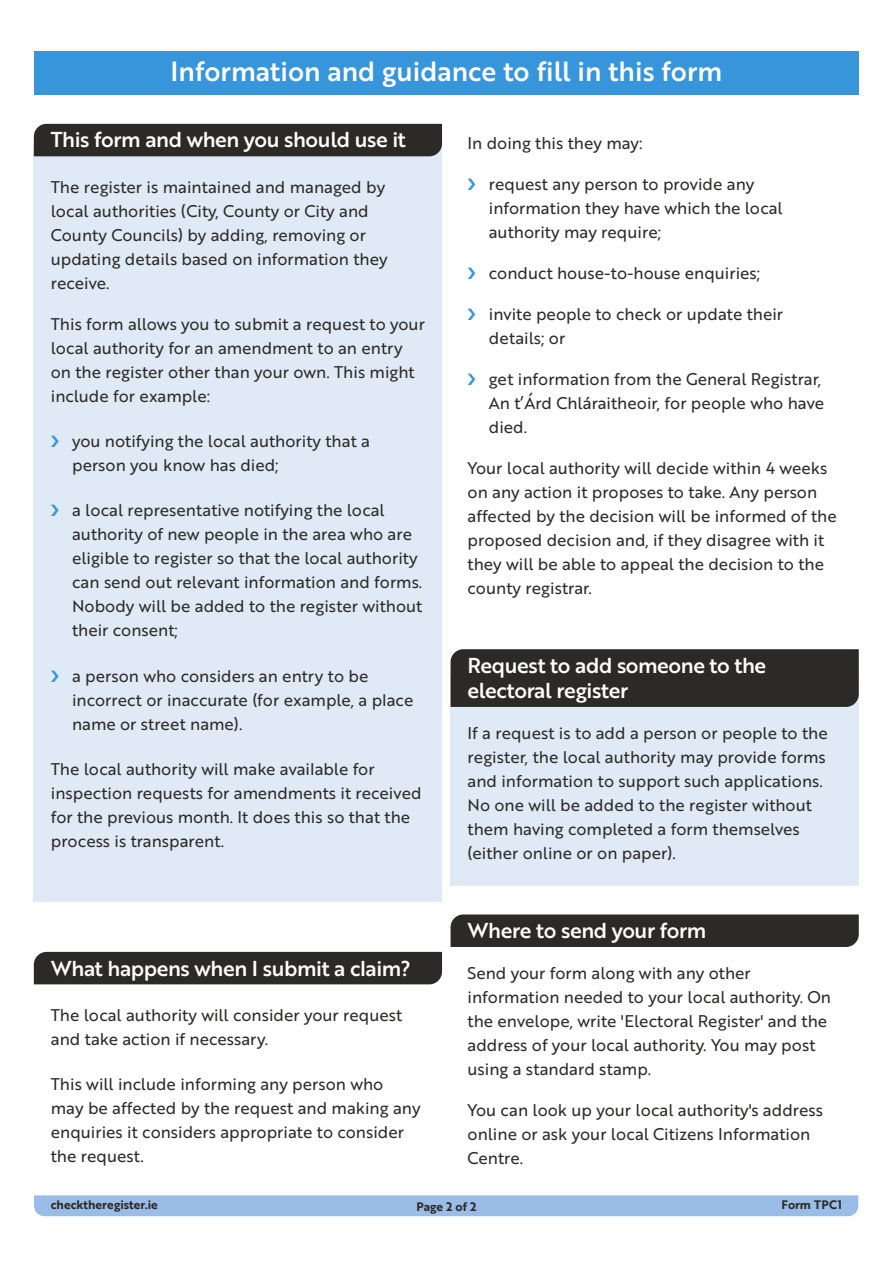
<style>
.page{position:relative;width:893px;height:1263px;background:#fff}
.page>*{position:absolute;margin:0;border:0;box-sizing:border-box;transform-origin:0 0}
.t1{font:27px "Brother 1816 Medium";color:#fff}
.t2{font:21px/25.2px "Brother 1816 Medium";letter-spacing:-.02em;color:#fff}
.Paragraph{font:16.5px/24px "Brother 1816 Regular";color:#2c2a27}
.t3{font:12px "Brother 1816 Bold";color:#2c2a27}
.t4{font:12px "Brother 1816 Bold";letter-spacing:.02em;color:#2c2a27}
</style>
<div class="page">
<div style="left:451px;top:677px;width:408px;height:209px;background:#e0eaf7"></div>
<div style="left:34px;top:145px;width:408px;height:756px;background:#e0eaf7"></div>
<div style="left:34px;top:1195px;width:824px;height:21px;background:#99bde7"></div>
<div style="left:34px;top:51px;width:825px;height:43px;background:#3695db"></div>
<div style="left:34px;top:124px;width:408px;height:32px;background:#2c2a27"></div>
<div style="left:34px;top:952px;width:408px;height:32px;background:#2c2a27"></div>
<div style="left:451px;top:649px;width:408px;height:58px;background:#2c2a27"></div>
<div style="left:451px;top:914px;width:408px;height:33px;background:#2c2a27"></div>
<h1 class="t1" style="left:171px;top:51px;width:553px">Information and guidance to fill in this form</h1>
<h2 class="t2" style="left:51px;top:127px;width:357px">This form and when you should use it</h2>
<p class="Paragraph" style="left:51px;top:174px;width:338px">The register is maintained and managed by local authorities (City, County or City and County Councils) by adding, removing or updating details based on information they receive.</p>
<p class="Paragraph" style="left:51px;top:311px;width:376px">This form allows you to submit a request to your local authority for an amendment to an entry on the register other than your own. This might include for example:</p>
<p class="Paragraph" style="left:72px;top:428px;width:299px">you notifying the local authority that a person you know has died;</p>
<p class="Paragraph" style="left:72px;top:498px;width:352px">a local representative notifying the local authority of new people in the area who are eligible to register so that the local authority can send out relevant information and forms.<br>Nobody will be added to the register without their consent;</p>
<p class="Paragraph" style="left:72px;top:663px;width:343px">a person who considers an entry to be incorrect or inaccurate (for example, a place name or street name).</p>
<p class="Paragraph" style="left:51px;top:756px;width:372px">The local authority will make available for inspection requests for amendments it received for the previous month. It does this so that the process is transparent.</p>
<h2 class="t2" style="left:51px;top:954px;width:361px">What happens when I submit a claim?</h2>
<p class="Paragraph" style="left:51px;top:1002px;width:353px">The local authority will consider your request and take action if necessary.</p>
<p class="Paragraph" style="left:51px;top:1071px;width:371px">This will include informing any person who<br>may be affected by the request and making any enquiries it considers appropriate to consider the request.</p>
<p class="Paragraph" style="left:468px;top:130px;width:176px">In doing this they may:</p>
<p class="Paragraph" style="left:489px;top:171px;width:295px">request any person to provide any information they have which the local authority may require;</p>
<p class="Paragraph" style="left:489px;top:260px;width:273px">conduct house-to-house enquiries;</p>
<p class="Paragraph" style="left:489px;top:301px;width:296px">invite people to check or update their details; or</p>
<p class="Paragraph" style="left:489px;top:366px;width:337px">get information from the General Registrar,<br>An t’Árd Chláraitheoir, for people who have died.</p>
<p class="Paragraph" style="left:468px;top:455px;width:371px">Your local authority will decide within 4 weeks on any action it proposes to take. Any person affected by the decision will be informed of the proposed decision and, if they disagree with it they will be able to appeal the decision to the county registrar.</p>
<h2 class="t2" style="left:468px;top:652px;width:300px">Request to add someone to the electoral register</h2>
<p class="Paragraph" style="left:468px;top:720px;width:362px">If a request is to add a person or people to the register, the local authority may provide forms and information to support such applications.<br>No one will be added to the register without them having completed a form themselves (either online or on paper).</p>
<h2 class="t2" style="left:468px;top:917px;width:240px">Where to send your form</h2>
<p class="Paragraph" style="left:468px;top:960px;width:365px">Send your form along with any other information needed to your local authority. On the envelope, write 'Electoral Register' and the address of your local authority. You may post using a standard stamp.</p>
<p class="Paragraph" style="left:468px;top:1097px;width:357px">You can look up your local authority's address online or ask your local Citizens Information<br>Centre.</p>
<p class="t3" style="left:51px;top:1195px;width:109px">checktheregister.ie</p>
<p class="t3" style="left:416px;top:1197px;width:61px">Page 2 of 2</p>
<p class="t4" style="left:781px;top:1195px;width:62px">Form TPC1</p>
</div>
